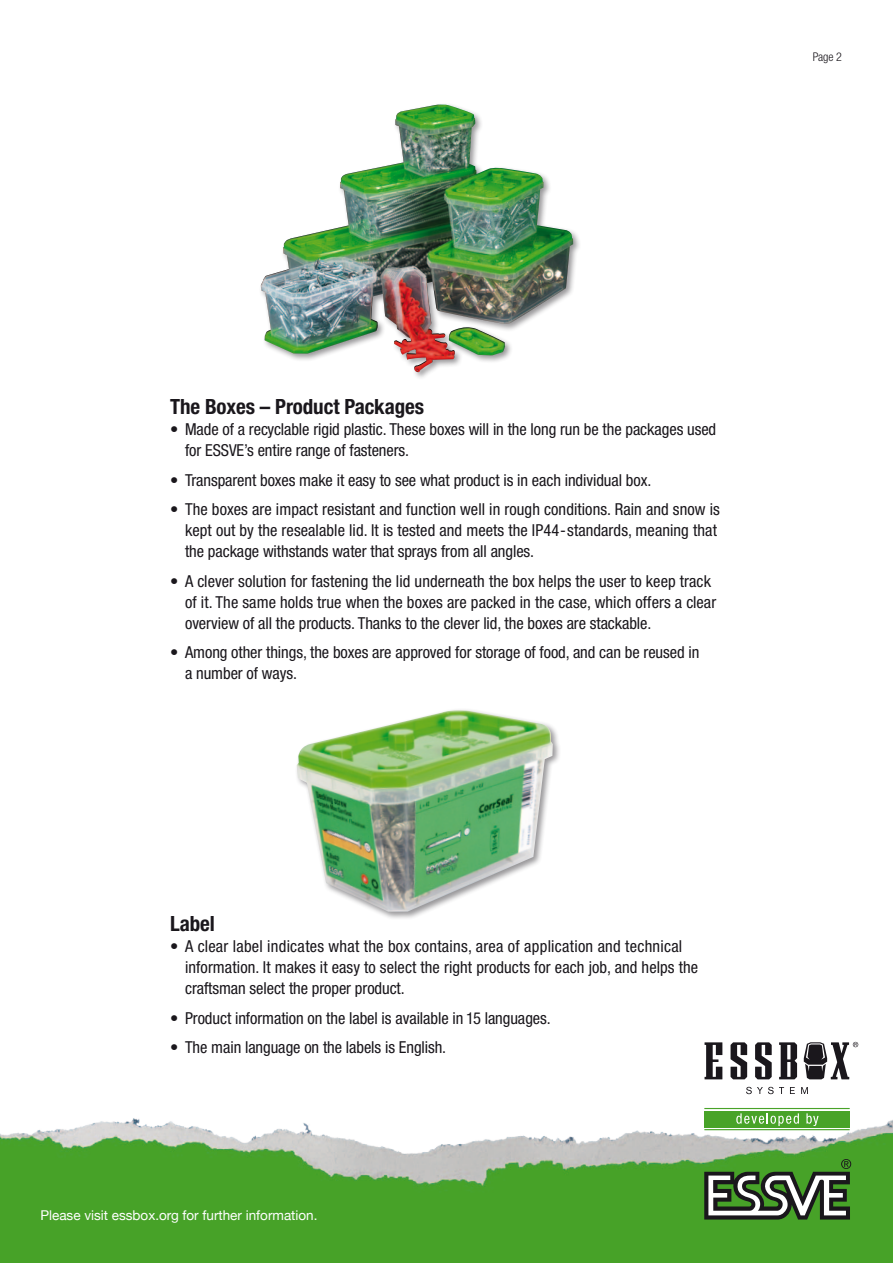
<style>
.page{position:relative;width:893px;height:1263px;background:#fff}
.page>*{position:absolute;margin:0;border:0;box-sizing:border-box;transform-origin:0 0}
.t1{font:700 condensed 21px "Helvetica Neue LT Std";letter-spacing:-.005em;color:#1a171c}
.t2{font:condensed 16.5px/21px "Helvetica Neue LT Std";letter-spacing:-.005em;color:#1a171c}
.t3{font:13.5px "Helvetica Neue";color:#fff}
.t4{font:300 condensed 12px "Helvetica Neue LT Std";color:#1a171c}
</style>
<div class="page">
<img style="left:0;top:1068px;width:893px;height:195px">
<hr style="left:704px;top:1108px;width:146px;height:1px;background:#48a328">
<hr style="left:704px;top:1129px;width:146px;height:1px;background:#48a328">
<div style="left:704px;top:1111px;width:146px;height:16px;background:#48a328"></div>
<svg style="left:736px;top:1113px;width:63px;height:13px"></svg>
<svg style="left:806px;top:1113px;width:13px;height:13px"></svg>
<svg style="left:704px;top:1159px;width:147px;height:60px"></svg>
<svg style="left:704px;top:1042px;width:18px;height:37px"></svg>
<svg style="left:730px;top:1042px;width:17px;height:37px"></svg>
<svg style="left:755px;top:1042px;width:17px;height:37px"></svg>
<svg style="left:779px;top:1042px;width:18px;height:37px"></svg>
<svg style="left:746px;top:1087px;width:38px;height:7px"></svg>
<svg style="left:790px;top:1087px;width:5px;height:7px"></svg>
<svg style="left:801px;top:1087px;width:7px;height:7px"></svg>
<svg style="left:804px;top:1042px;width:54px;height:37px"></svg>
<img style="left:261px;top:105px;width:312px;height:269px">
<div style="left:294px;top:708px;width:267px;height:212px;background:#1a171c;opacity:.45"></div>
<img style="left:297px;top:710px;width:256px;height:202px">
<p class="t4" style="left:813px;top:50px;width:31px">Page 2</p>
<p class="t1" style="left:170px;top:394px;width:255px">The Boxes – Product Packages</p>
<p class="t2" style="left:185px;top:419px;width:533px;text-indent:-15px">• Made of a recyclable rigid plastic. These boxes will in the long run be the packages used for ESSVE’s entire range of fasteners.</p>
<p class="t2" style="left:170px;top:469px;width:483px">• Transparent boxes make it easy to see what product is in each individual box.</p>
<p class="t2" style="left:185px;top:499px;width:536px;text-indent:-15px">• The boxes are impact resistant and function well in rough conditions. Rain and snow is kept out by the resealable lid. It is tested and meets the IP44-standards, meaning that the package withstands water that sprays from all angles.</p>
<p class="t2" style="left:185px;top:570px;width:533px;text-indent:-15px">• A clever solution for fastening the lid underneath the box helps the user to keep track of it. The same holds true when the boxes are packed in the case, which offers a clear overview of all the products. Thanks to the clever lid, the boxes are stackable.</p>
<p class="t2" style="left:185px;top:642px;width:516px;text-indent:-15px">• Among other things, the boxes are approved for storage of food, and can be reused in a number of ways.</p>
<p class="t1" style="left:170px;top:911px;width:46px">Label</p>
<p class="t2" style="left:185px;top:936px;width:515px;text-indent:-15px">• A clear label indicates what the box contains, area of application and technical information. It makes it easy to select the right products for each job, and helps the craftsman select the proper product.</p>
<p class="t2" style="left:170px;top:1007px;width:382px">• Product information on the label is available in 15 languages.</p>
<p class="t2" style="left:170px;top:1037px;width:278px">• The main language on the labels is English.</p>
<p class="t3" style="left:40px;top:1206px;width:279px">Please visit essbox.org for further information.</p>
</div>
